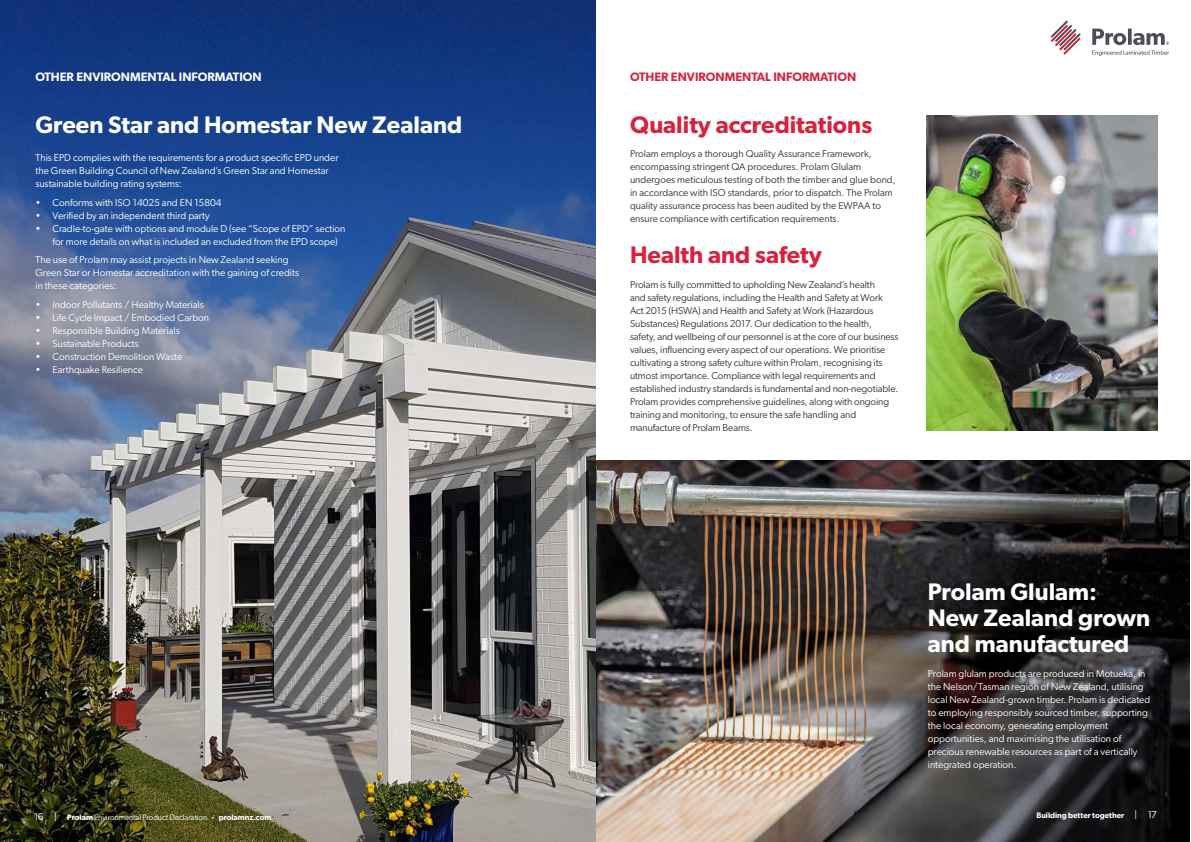
<style>
.page{position:relative;width:1191px;height:842px;background:#fff}
.page>*{position:absolute;margin:0;border:0;box-sizing:border-box;transform-origin:0 0}
.t1{font:600 24px/26px "Gibson";color:#fff}
.t2{font:600 24px "Gibson";color:#d7213d}
.t3{font:600 12.2px "Gibson";color:#d7213d}
.t4{font:600 12.2px "Gibson";color:#fff}
.t5{font:10px/13px "Gibson";color:#fff}
.t6{font:10px/13px "Gibson";letter-spacing:-.01em;color:#343741}
.t7{font:8px "Gibson";letter-spacing:-.01em;color:#fff}
.t8{font:600 8px "Gibson";letter-spacing:-.005em;color:#fff}
.s1{font-size:10px}
.s2{font-weight:600}
.s3{font-size:6px}
.s4{font-weight:400;font-size:10px}
</style>
<div class="page">
<img style="left:926px;top:115px;width:231px;height:316px">
<img style="left:595px;top:461px;width:595px;height:381px">
<img style="left:0;top:0;width:595px;height:842px">
<svg style="left:1050px;top:20px;width:30px;height:35px"></svg>
<svg style="left:1092px;top:29px;width:77px;height:27px"></svg>
<p class="t4" style="left:35px;top:69px;width:228px">OTHER ENVIRONMENTAL INFORMATION</p>
<h1 class="t1" style="left:35px;top:111px;width:428px">Green Star and Homestar New Zealand</h1>
<p class="t5" style="left:35px;top:151px;width:304px">This EPD complies with the requirements for a product specific EPD under the Green Building Council of New Zealand’s Green Star and Homestar sustainable building rating systems:</p>
<p class="t5" style="left:35px;top:196px;width:188px">• Conforms with ISO 14025 and EN 15804</p>
<p class="t5" style="left:35px;top:209px;width:176px">• Verified by an independent third party</p>
<p class="t5" style="left:52px;top:222px;width:294px;text-indent:-17px">• Cradle-to-gate with options and module D (see “Scope of EPD” section for more details on what is included an excluded from the EPD scope)</p>
<p class="t5" style="left:35px;top:253px;width:265px">The use of Prolam may assist projects in New Zealand seeking<br>Green Star or Homestar accreditation with the gaining of credits in these categories:</p>
<p class="t5" style="left:35px;top:298px;width:170px">• Indoor Pollutants / Healthy Materials</p>
<p class="t5" style="left:35px;top:311px;width:175px">• Life Cycle Impact / Embodied Carbon</p>
<p class="t5" style="left:35px;top:324px;width:146px">• Responsible Building Materials</p>
<p class="t5" style="left:35px;top:337px;width:105px">• Sustainable Products</p>
<p class="t5" style="left:35px;top:350px;width:148px">• Construction Demolition Waste</p>
<p class="t5" style="left:35px;top:363px;width:109px">• Earthquake Resilience</p>
<p class="t3" style="left:630px;top:69px;width:228px">OTHER ENVIRONMENTAL INFORMATION</p>
<h1 class="t2" style="left:630px;top:110px;width:244px">Quality accreditations</h1>
<p class="t6" style="left:630px;top:147px;width:267px">Prolam employs a thorough Quality Assurance Framework, encompassing stringent QA procedures. Prolam Glulam undergoes meticulous testing of both the timber and glue bond, in accordance with ISO standards, prior to dispatch. The Prolam quality assurance process has been audited by the EWPAA to ensure compliance with certification requirements.</p>
<h1 class="t2" style="left:630px;top:241px;width:193px">Health and safety</h1>
<p class="t6" style="left:630px;top:278px;width:270px">Prolam is fully committed to upholding New Zealand’s health<br>and safety regulations, including the Health and Safety at Work Act 2015 (HSWA) and Health and Safety at Work (Hazardous Substances) Regulations 2017. Our dedication to the health, safety, and wellbeing of our personnel is at the core of our business values, influencing every aspect of our operations. We prioritise cultivating a strong safety culture within Prolam, recognising its utmost importance. Compliance with legal requirements and established industry standards is fundamental and non-negotiable.<br>Prolam provides comprehensive guidelines, along with ongoing training and monitoring, to ensure the safe handling and manufacture of Prolam Beams.</p>
<h1 class="t1" style="left:927px;top:578px;width:224px">Prolam Glulam:<br>New Zealand grown and manufactured</h1>
<p class="t5" style="left:927px;top:667px;width:224px">Prolam glulam products are produced in Motueka, in the Nelson/Tasman region of New Zealand, utilising local New Zealand-grown timber. Prolam is dedicated to employing responsibly sourced timber, supporting the local economy, generating employment opportunities, and maximising the utilisation of precious renewable resources as part of a vertically integrated operation.</p>
<p class="t7" style="left:34px;top:812px;width:239px"><span class="s1">16 |</span> <span class="s2">Prolam</span> Environmental Product Declaration <span class="s3">•</span> <span class="s2">prolamnz.com</span></p>
<p class="t8" style="left:1036px;top:810px;width:122px">Building better together <span class="s4">| 17</span></p>
</div>
